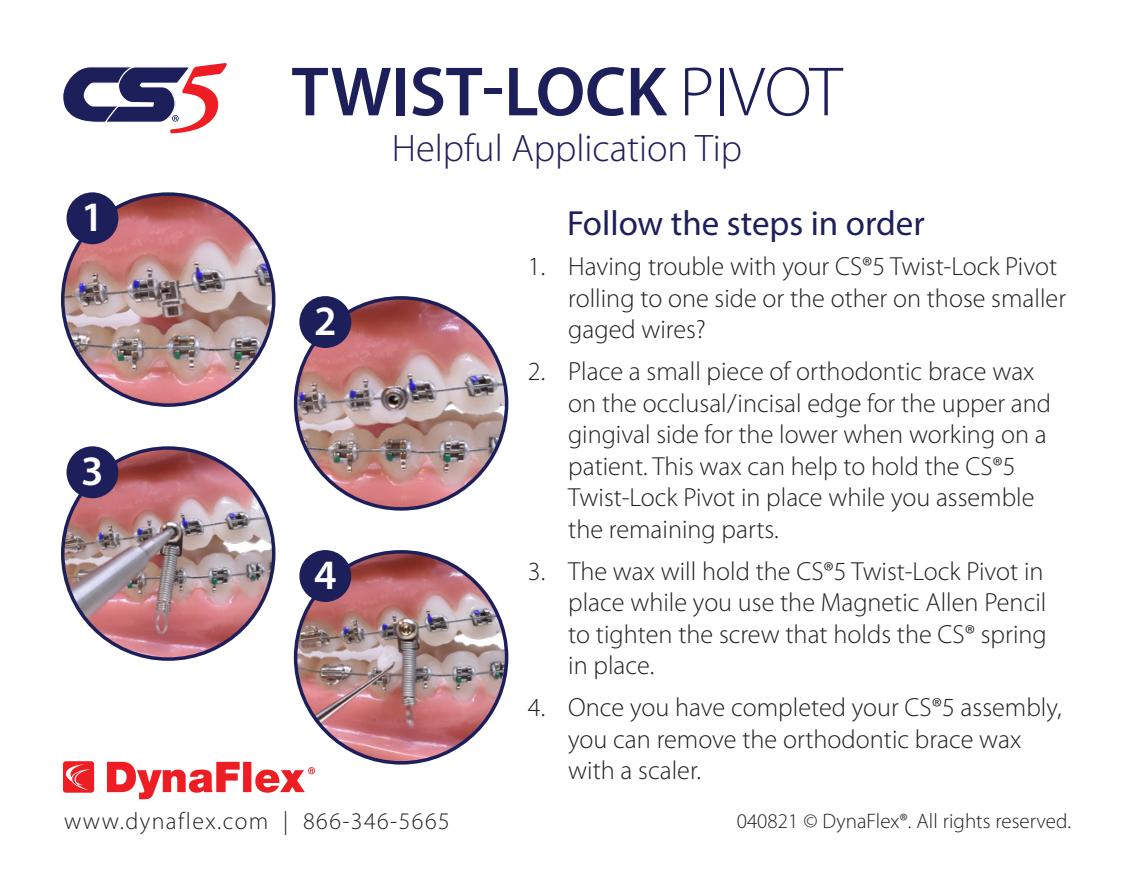
<style>
.page{position:relative;width:1134px;height:882px;background:#fff}
.page>*{position:absolute;margin:0;border:0;box-sizing:border-box;transform-origin:0 0}
.t1{font:600 70.35px "Myriad Pro";letter-spacing:-.005em;color:#1d1f5b}
.t2{font:600 42px "Myriad Pro";color:#fff}
.t3{font:300 38.5px "Myriad Pro";color:#1d1f5b}
.t4{font:35px "Myriad Pro";color:#1d1f5b}
.t5{font:300 26.25px/31.5px "Myriad Pro";color:#231f20}
.t6{font:300 23.8px "Myriad Pro";letter-spacing:.06em;color:#231f20}
.t7{font:300 21px "Myriad Pro";color:#231f20}
.s1{font-weight:300}
</style>
<div class="page">
<svg style="left:62px;top:63px;width:165px;height:70px"></svg>
<img style="left:63px;top:194px;width:211px;height:211px;border-radius:106px">
<img style="left:63px;top:448px;width:211px;height:211px;border-radius:106px">
<img style="left:296px;top:298px;width:211px;height:211px;border-radius:106px">
<img style="left:296px;top:552px;width:211px;height:211px;border-radius:106px">
<div style="left:67px;top:192px;width:51px;height:52px;background:#1d1f5b;border-radius:50%"></div>
<div style="left:67px;top:446px;width:51px;height:52px;background:#1d1f5b;border-radius:50%"></div>
<div style="left:299px;top:296px;width:52px;height:52px;background:#1d1f5b;border-radius:50%"></div>
<div style="left:299px;top:550px;width:52px;height:52px;background:#1d1f5b;border-radius:50%"></div>
<svg style="left:63px;top:761px;width:31px;height:32px"></svg>
<svg style="left:107px;top:762px;width:208px;height:37px"></svg>
<p class="t2" style="left:81px;top:190px;width:24px">1</p>
<p class="t2" style="left:81px;top:444px;width:24px">3</p>
<p class="t1" style="left:292px;top:47px;width:552px">TWIST-LOCK <span class="s1">PIVOT</span></p>
<p class="t3" style="left:392px;top:125px;width:352px">Helpful Application Tip</p>
<p class="t2" style="left:314px;top:294px;width:24px">2</p>
<p class="t2" style="left:314px;top:548px;width:24px">4</p>
<p class="t4" style="left:567px;top:202px;width:359px">Follow the steps in order</p>
<p class="t5" style="left:568px;top:250px;width:499px;text-indent:-40px">1. Having trouble with your CS®5 Twist-Lock Pivot rolling to one side or the other on those smaller gaged wires?</p>
<p class="t5" style="left:568px;top:355px;width:484px;text-indent:-40px">2. Place a small piece of orthodontic brace wax on the occlusal/incisal edge for the upper and gingival side for the lower when working on a patient. This wax can help to hold the CS®5<br>Twist-Lock Pivot in place while you assemble the remaining parts.</p>
<p class="t5" style="left:568px;top:555px;width:480px;text-indent:-40px">3. The wax will hold the CS®5 Twist-Lock Pivot in place while you use the Magnetic Allen Pencil to tighten the screw that holds the CS® spring in place.</p>
<p class="t5" style="left:568px;top:691px;width:495px;text-indent:-40px">4. Once you have completed your CS®5 assembly, you can remove the orthodontic brace wax with a scaler.</p>
<p class="t6" style="left:64px;top:807px;width:387px">www.dynaflex.com | 866-346-5665</p>
<p class="t7" style="left:737px;top:808px;width:336px">040821 © DynaFlex®. All rights reserved.</p>
</div>
